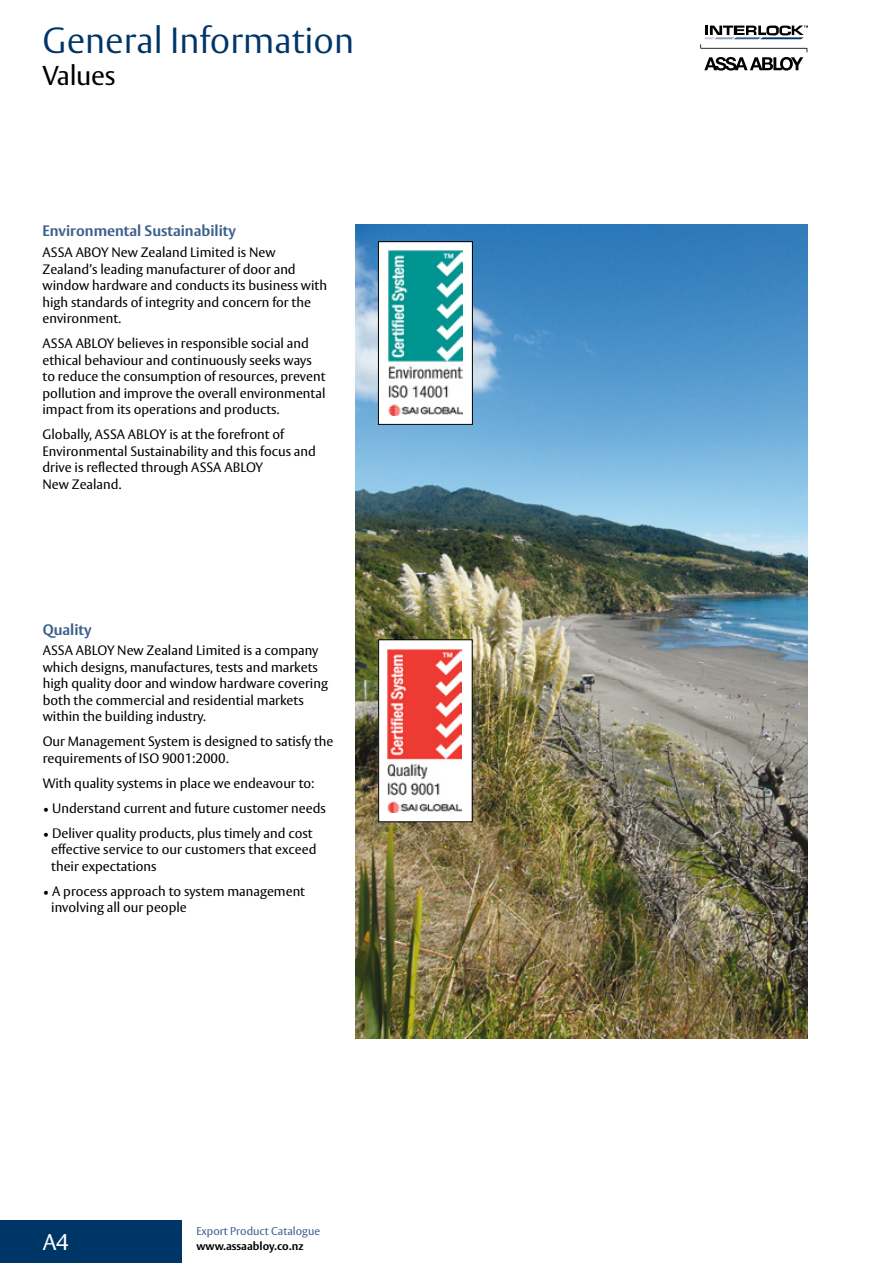
<style>
.page{position:relative;width:893px;height:1263px;background:#fff}
.page>*{position:absolute;margin:0;border:0;box-sizing:border-box;transform-origin:0 0}
.t1{font:300 36px "ASSA Vesta";color:#003567}
.t2{font:27px "ASSA Vesta";letter-spacing:-.01em;color:#000}
.t3{font:22.5px "ASSA Vesta";color:#fff}
.t4{font:700 15px "ASSA Vesta";color:#3c608d}
.t5{font:13.5px/16.5px "ASSA Vesta";color:#000}
.t6{font:11.25px "ASSA Vesta";color:#3c608d}
.t7{font:700 11.25px "ASSA Vesta";color:#000}
.s1{font-weight:300;font-size:12.75px}
</style>
<div class="page">
<div style="left:0;top:1220px;width:182px;height:43px;background:#003567"></div>
<svg style="left:700px;top:26px;width:108px;height:45px"></svg>
<img style="left:355px;top:225px;width:453px;height:813px">
<div style="left:378px;top:242px;width:94px;height:182px;background:#fff"></div>
<div style="left:378px;top:241px;width:95px;height:184px;border:1px solid #000"></div>
<img style="left:388px;top:251px;width:74px;height:164px">
<div style="left:379px;top:640px;width:93px;height:182px;background:#fff"></div>
<div style="left:378px;top:639px;width:95px;height:183px;border:1px solid #000"></div>
<img style="left:388px;top:649px;width:74px;height:164px">
<h1 class="t1" style="left:43px;top:19px;width:313px">General Information</h1>
<h2 class="t2" style="left:43px;top:59px;width:75px">Values</h2>
<p class="t4" style="left:43px;top:222px;width:195px">Environmental Sustainability</p>
<p class="t5" style="left:43px;top:245px;width:286px">ASSA ABOY New Zealand Limited is New Zealand’s leading manufacturer of door and window hardware and conducts its business with high standards of integrity and concern for the environment.</p>
<p class="t5" style="left:43px;top:336px;width:285px">ASSA ABLOY believes in responsible social and ethical behaviour and continuously seeks ways to reduce the consumption of resources, prevent pollution and improve the overall environmental impact from its operations and products.</p>
<p class="t5" style="left:43px;top:427px;width:275px">Globally, ASSA ABLOY is at the forefront of Environmental Sustainability and this focus and drive is reflected through ASSA ABLOY<br>New Zealand.</p>
<p class="t4" style="left:43px;top:620px;width:50px">Quality</p>
<p class="t5" style="left:43px;top:643px;width:287px">ASSA ABLOY New Zealand Limited is a company which designs, manufactures, tests and markets high quality door and window hardware covering both the commercial and residential markets within the building industry.</p>
<p class="t5" style="left:43px;top:734px;width:292px">Our Management System is designed to satisfy the requirements of ISO 9001:2000.</p>
<p class="t5" style="left:43px;top:775px;width:273px">With quality systems in place we endeavour to:</p>
<p class="t5" style="left:43px;top:800px;width:285px"><span class="s1">•</span> Understand current and future customer needs</p>
<p class="t5" style="left:51px;top:825px;width:267px;text-indent:-9px"><span class="s1">•</span> Deliver quality products, plus timely and cost effective service to our customers that exceed their expectations</p>
<p class="t5" style="left:51px;top:883px;width:255px;text-indent:-9px"><span class="s1">•</span> A process approach to system management involving all our people</p>
<h3 class="t3" style="left:43px;top:1228px;width:28px">A4</h3>
<p class="t6" style="left:196px;top:1224px;width:125px">Export Product Catalogue</p>
<p class="t7" style="left:196px;top:1239px;width:108px">www.assaabloy.co.nz</p>
</div>
